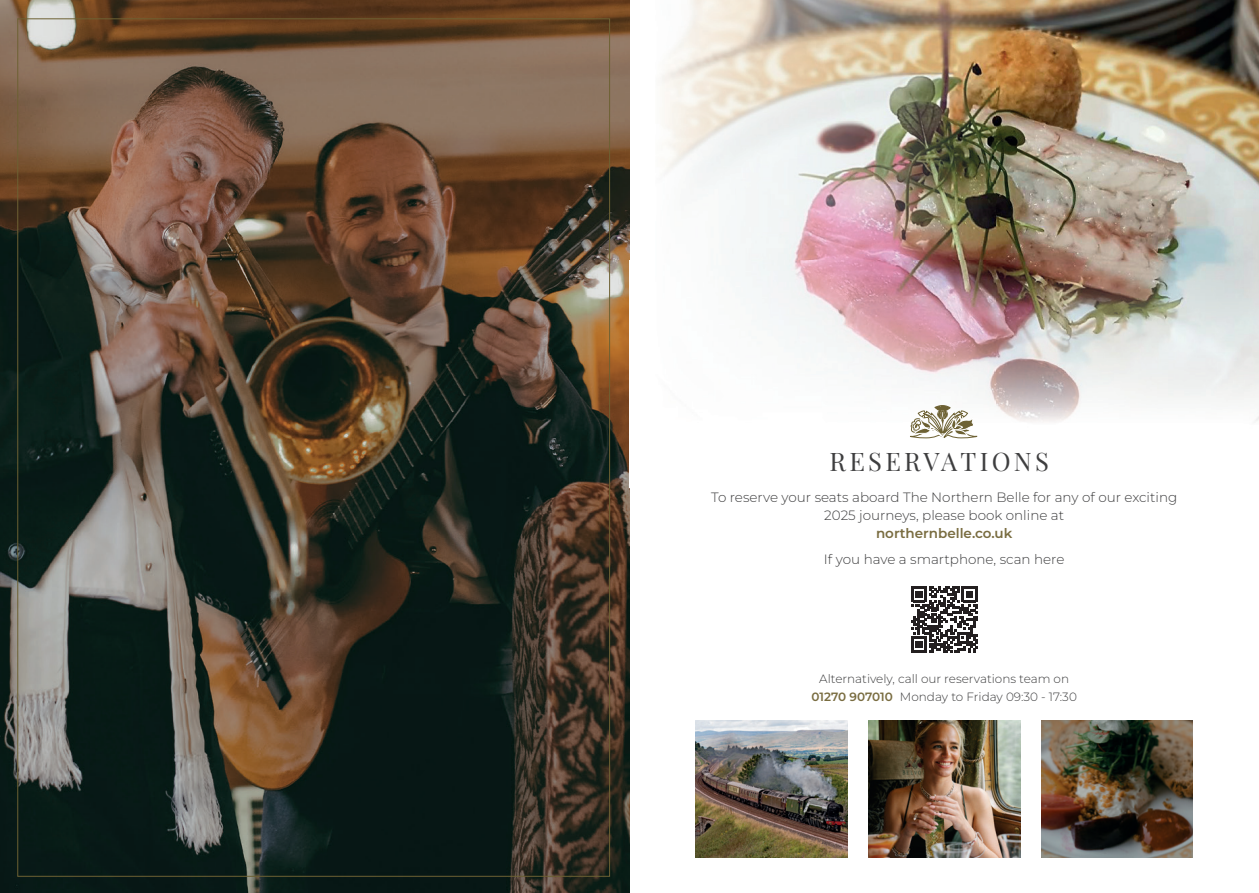
<style>
.page{position:relative;width:1259px;height:893px;background:#fff}
.page>*{position:absolute;margin:0;border:0;box-sizing:border-box;transform-origin:0 0}
.t1{font:25.5px "Playfair Display";letter-spacing:.13em;color:#3e3e3f}
.t2{font:300 13.5px/18px "Montserrat";color:#3e3e3f;text-align:center}
.t3{font:600 13.5px "Montserrat";color:#796c40}
.t4{font:300 12px/18px "Montserrat";color:#3e3e3f;text-align:center}
.s1{font-weight:600;color:#796c40}
</style>
<div class="page">
<img style="left:0;top:0;width:629px;height:893px">
<img style="left:662px;top:0;width:597px;height:422px">
<img style="left:662px;top:261px;width:333px;height:178px">
<svg style="left:910px;top:405px;width:67px;height:33px"></svg>
<img style="left:696px;top:720px;width:151px;height:137px">
<img style="left:868px;top:720px;width:152px;height:137px">
<img style="left:1041px;top:720px;width:151px;height:137px">
<svg style="left:911px;top:586px;width:66px;height:67px"></svg>
<h1 class="t1" style="left:829px;top:441px;width:221px">RESERVATIONS</h1>
<p class="t2" style="left:711px;top:487px;width:468px">To reserve your seats aboard The Northern Belle for any of our exciting<br>2025 journeys, please book online at</p>
<p class="t3" style="left:876px;top:524px;width:138px">northernbelle.co.uk</p>
<p class="t2" style="left:824px;top:549px;width:242px">If you have a smartphone, scan here</p>
<p class="t4" style="left:811px;top:670px;width:267px">Alternatively, call our reservations team on<br><span class="s1">01270 907010</span> Monday to Friday 09:30 - 17:30</p>
</div>
